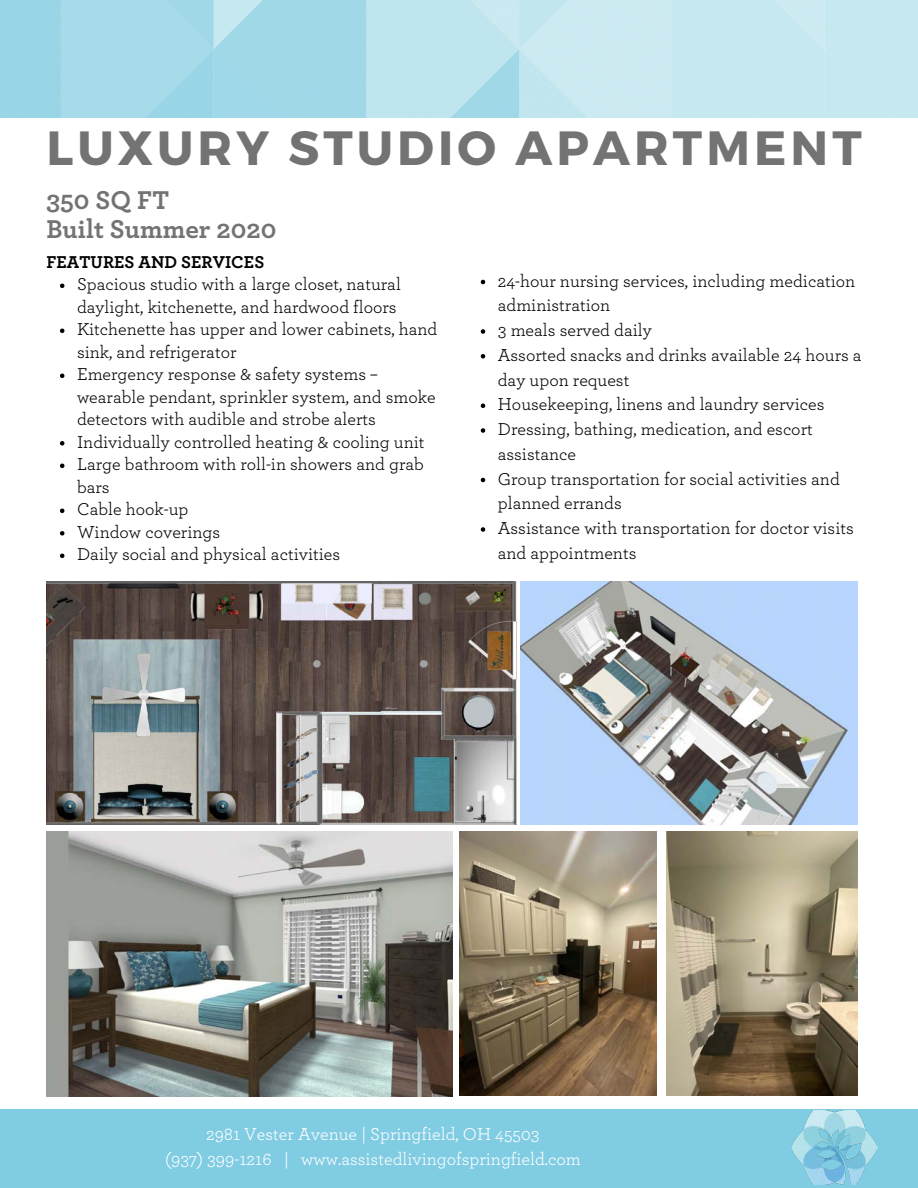
<style>
.page{position:relative;width:918px;height:1188px;background:#fff}
.page>*{position:absolute;margin:0;border:0;box-sizing:border-box;transform-origin:0 0}
.t1{font:700 48px "Montserrat";letter-spacing:.085em;color:#737373}
.t2{font:700 27px/28.2px "Archer";color:#737373}
.t3{font:18px/22.5px "Archer";color:#000}
.t4{font:18px/24.8px "Archer";color:#fff;text-align:center}
.t5{font:700 18px "Archer";color:#000}
</style>
<div class="page">
<img style="left:0;top:0;width:918px;height:118px">
<div style="left:0;top:1110px;width:918px;height:78px;background:#80cce3"></div>
<img style="left:792px;top:1111px;width:85px;height:74px">
<img style="left:46px;top:581px;width:812px;height:244px">
<img style="left:46px;top:831px;width:407px;height:266px">
<img style="left:459px;top:831px;width:198px;height:264px">
<img style="left:666px;top:831px;width:191px;height:264px">
<svg style="left:60px;top:284px;width:4px;height:4px"></svg>
<svg style="left:60px;top:329px;width:4px;height:4px"></svg>
<svg style="left:60px;top:374px;width:4px;height:4px"></svg>
<svg style="left:60px;top:441px;width:4px;height:5px"></svg>
<svg style="left:60px;top:464px;width:4px;height:4px"></svg>
<svg style="left:60px;top:509px;width:4px;height:4px"></svg>
<svg style="left:60px;top:531px;width:4px;height:5px"></svg>
<svg style="left:60px;top:554px;width:4px;height:4px"></svg>
<svg style="left:481px;top:280px;width:4px;height:4px"></svg>
<svg style="left:481px;top:329px;width:4px;height:5px"></svg>
<svg style="left:481px;top:354px;width:4px;height:5px"></svg>
<svg style="left:481px;top:404px;width:4px;height:4px"></svg>
<svg style="left:481px;top:428px;width:4px;height:5px"></svg>
<svg style="left:481px;top:478px;width:4px;height:4px"></svg>
<svg style="left:481px;top:527px;width:4px;height:5px"></svg>
<h1 class="t1" style="left:46px;top:117px;width:817px">LUXURY STUDIO APARTMENT</h1>
<h2 class="t2" style="left:46px;top:187px;width:232px">350 SQ FT<br>Built Summer 2020</h2>
<p class="t3" style="left:498px;top:269px;width:365px;line-height:24.8px">24-hour nursing services, including medication administration<br>3 meals served daily<br>Assorted snacks and drinks available 24 hours a day upon request<br>Housekeeping, linens and laundry services<br>Dressing, bathing, medication, and escort assistance<br>Group transportation for social activities and planned errands<br>Assistance with transportation for doctor visits and appointments</p>
<p class="t5" style="left:46px;top:253px;width:219px">FEATURES AND SERVICES</p>
<p class="t3" style="left:77px;top:274px;width:362px">Spacious studio with a large closet, natural daylight, kitchenette, and hardwood floors Kitchenette has upper and lower cabinets, hand sink, and refrigerator<br>Emergency response &amp; safety systems – wearable pendant, sprinkler system, and smoke detectors with audible and strobe alerts Individually controlled heating &amp; cooling unit Large bathroom with roll-in showers and grab bars<br>Cable hook-up<br>Window coverings<br>Daily social and physical activities</p>
<p class="t4" style="left:165px;top:1122px;width:417px">2981 Vester Avenue | Springfield, OH 45503<br>(937) 399-1216 | www.assistedlivingofspringfield.com</p>
</div>
